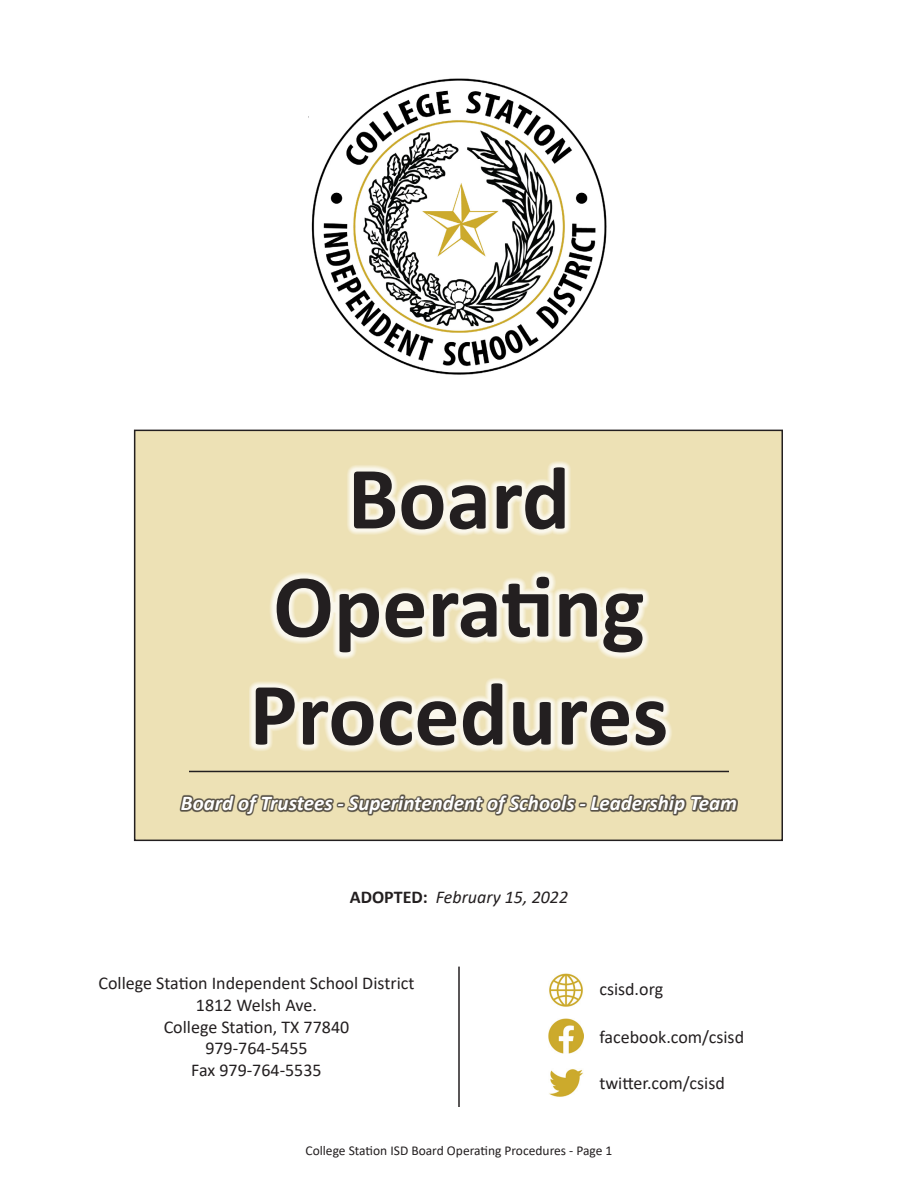
<style>
.page{position:relative;width:918px;height:1188px;background:#fff}
.page>*{position:absolute;margin:0;border:0;box-sizing:border-box;transform-origin:0 0}
.t1{font:700 90px "Calibri";color:#231f20}
.t2{font:italic 700 21px "Calibri";color:#fff}
.t3{font:18px "Calibri";color:#231f20}
.t4{font:italic 18px "Calibri";color:#231f20}
.t5{font:13.5px "Calibri";color:#231f20}
.s1{font-weight:700;font-style:normal}
</style>
<div class="page">
<div style="left:135px;top:430px;width:647px;height:410px;background:#ede1b5"></div>
<div style="left:134px;top:430px;width:649px;height:411px;border:2px solid #231f20"></div>
<div style="left:249px;top:461px;width:424px;height:291px;background:#fff;opacity:.75"></div>
<img style="left:308px;top:78px;width:299px;height:297px">
<div style="left:179px;top:794px;width:559px;height:22px;background:#231f20;opacity:.75"></div>
<hr style="left:189px;top:771px;width:540px;height:1px;background:#231f20">
<hr style="left:458px;top:967px;width:2px;height:140px;background:#231f20">
<img style="left:549px;top:973px;width:34px;height:34px">
<img style="left:549px;top:1018px;width:34px;height:35px">
<img style="left:549px;top:1069px;width:34px;height:28px">
<p class="t1" style="left:348px;top:435px;width:224px">Board</p>
<p class="t1" style="left:273px;top:543px;width:373px">Operating</p>
<p class="t1" style="left:250px;top:651px;width:420px">Procedures</p>
<p class="t2" style="left:181px;top:789px;width:558px">Board of Trustees - Superintendent of Schools - Leadership Team</p>
<p class="t4" style="left:350px;top:885px;width:220px"><span class="s1">ADOPTED:</span> February 15, 2022</p>
<p class="t3" style="left:99px;top:971px;width:317px">College Station Independent School District</p>
<p class="t3" style="left:196px;top:992px;width:123px">1812 Welsh Ave.</p>
<p class="t3" style="left:164px;top:1014px;width:187px">College Station, TX 77840</p>
<p class="t3" style="left:205px;top:1036px;width:104px">979-764-5455</p>
<p class="t3" style="left:191px;top:1057px;width:132px">Fax 979-764-5535</p>
<p class="t3" style="left:599px;top:977px;width:65px">csisd.org</p>
<p class="t3" style="left:599px;top:1024px;width:146px">facebook.com/csisd</p>
<p class="t3" style="left:599px;top:1070px;width:127px">twitter.com/csisd</p>
<p class="t5" style="left:306px;top:1141px;width:308px">College Station ISD Board Operating Procedures - Page 1</p>
</div>
